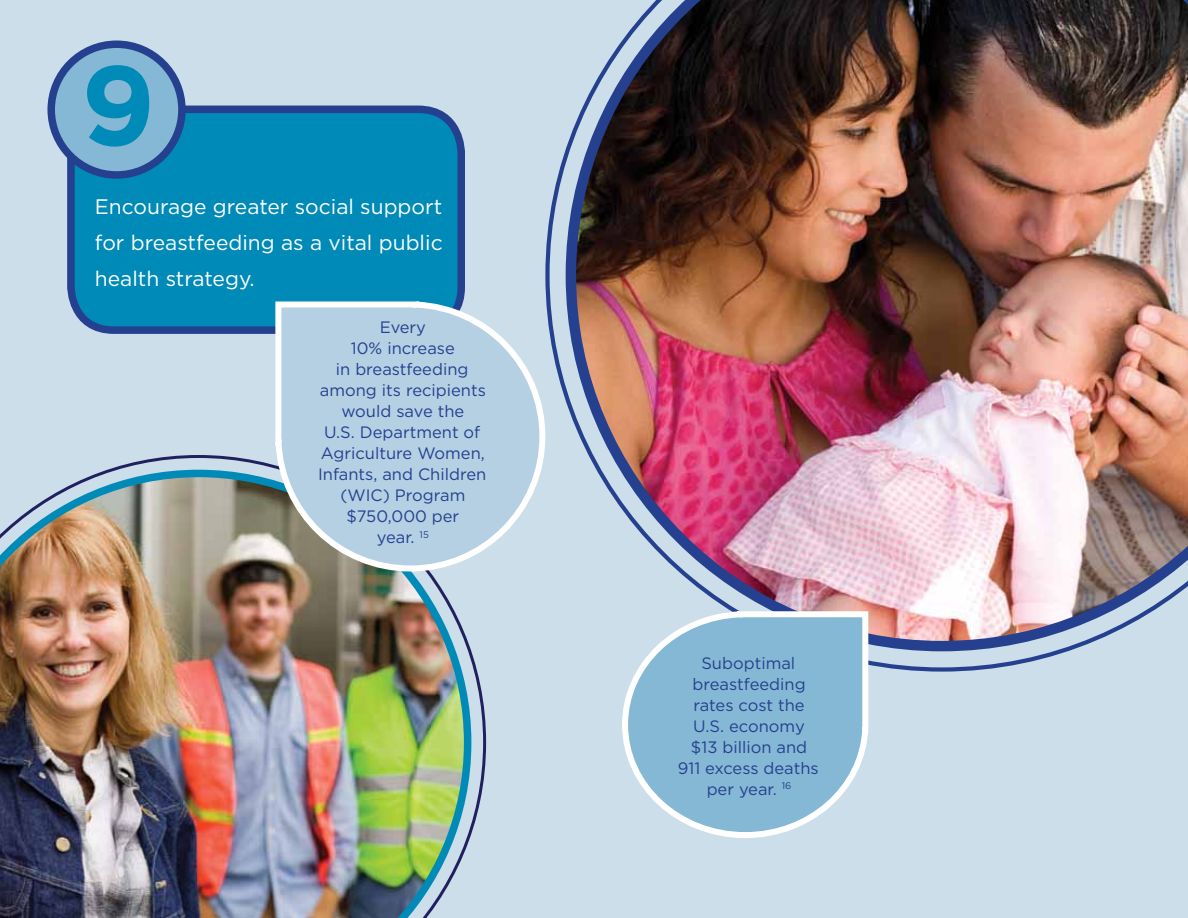
<style>
.page{position:relative;width:1188px;height:918px;background:#cbdeea}
.page>*{position:absolute;margin:0;border:0;box-sizing:border-box;transform-origin:0 0}
.t1{font:700 112.5px "Gotham";color:#008ab7}
.t2{font:21px/36px "Gotham";color:#fff;text-align:justify}
.t3{font:16.5px/21px "Gotham";color:#25408f;text-align:center}
</style>
<div class="page">
<svg style="left:107px;top:455px;width:379px;height:380px"></svg>
<img style="left:0;top:470px;width:471px;height:448px">
<svg style="left:545px;top:149px;width:523px;height:523px"></svg>
<img style="left:566px;top:0;width:622px;height:651px">
<div style="left:71px;top:109px;width:390px;height:221px;background:#008ab7;border-radius:43px"></div>
<div style="left:67px;top:106px;width:398px;height:228px;border:8px solid #25408f;border-radius:43px"></div>
<div style="left:51px;top:44px;width:131px;height:131px;background:#85b8d4;border-radius:50%"></div>
<div style="left:47px;top:41px;width:139px;height:138px;border:8px solid #25408f;border-radius:50%"></div>
<svg style="left:272px;top:298px;width:276px;height:276px;background:#b7cfdd"></svg>
<svg style="left:619px;top:608px;width:252px;height:230px"></svg>
<h1 class="t1" style="left:81px;top:31px;width:76px">9</h1>
<p class="t2" style="left:95px;top:188px;width:349px">Encourage greater social support for breastfeeding as a vital public health strategy.</p>
<p class="t3" style="left:318px;top:317px;width:170px">Every<br>10% increase<br>in breastfeeding among its recipients would save the<br>U.S. Department of<br>Agriculture Women,<br>Infants, and Children (WIC) Program $750,000 per<br>year. <sup>15</sup></p>
<p class="t3" style="left:678px;top:652px;width:143px">Suboptimal breastfeeding rates cost the<br>U.S. economy $13 billion and<br>911 excess deaths per year. <sup>16</sup></p>
</div>
